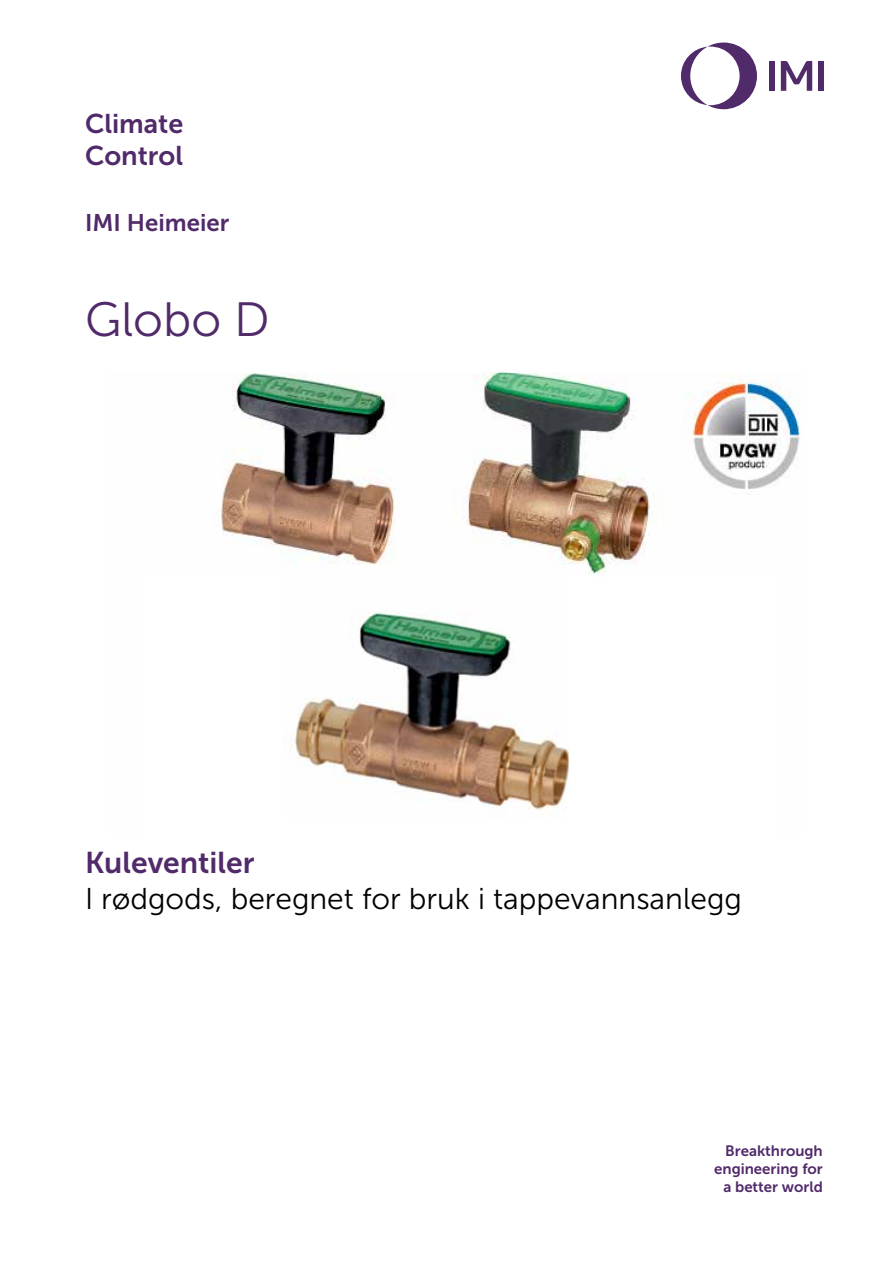
<style>
.page{position:relative;width:893px;height:1263px;background:#fff}
.page>*{position:absolute;margin:0;border:0;box-sizing:border-box;transform-origin:0 0}
.t1{font:48px "Museo Sans 300";color:#512a6a}
.t2{font:30px "Museo Sans 300";color:#000}
.t3{font:30px "Museo Sans 700";color:#512a6a}
.t4{font:27px/32.4px "Museo Sans 700";color:#512a6a}
.t5{font:24px "Museo Sans 700";color:#512a6a}
.t6{font:15px/18px "Museo Sans 700";color:#512a6a;text-align:right}
</style>
<div class="page">
<svg style="left:681px;top:43px;width:76px;height:66px"></svg>
<div style="left:769px;top:61px;width:6px;height:30px;background:#512a6a"></div>
<div style="left:818px;top:61px;width:6px;height:30px;background:#512a6a"></div>
<svg style="left:781px;top:61px;width:31px;height:30px"></svg>
<img style="left:221px;top:373px;width:580px;height:201px">
<img style="left:290px;top:611px;width:279px;height:199px">
<p class="t4" style="left:85px;top:107px;width:100px">Climate<br>Control</p>
<p class="t5" style="left:85px;top:210px;width:146px">IMI Heimeier</p>
<h1 class="t1" style="left:85px;top:293px;width:186px">Globo D</h1>
<p class="t3" style="left:85px;top:846px;width:171px">Kuleventiler</p>
<p class="t2" style="left:85px;top:882px;width:658px">I rødgods, beregnet for bruk i tappevannsanlegg</p>
<p class="t6" style="left:714px;top:1142px;width:110px">Breakthrough engineering for a better world</p>
</div>
